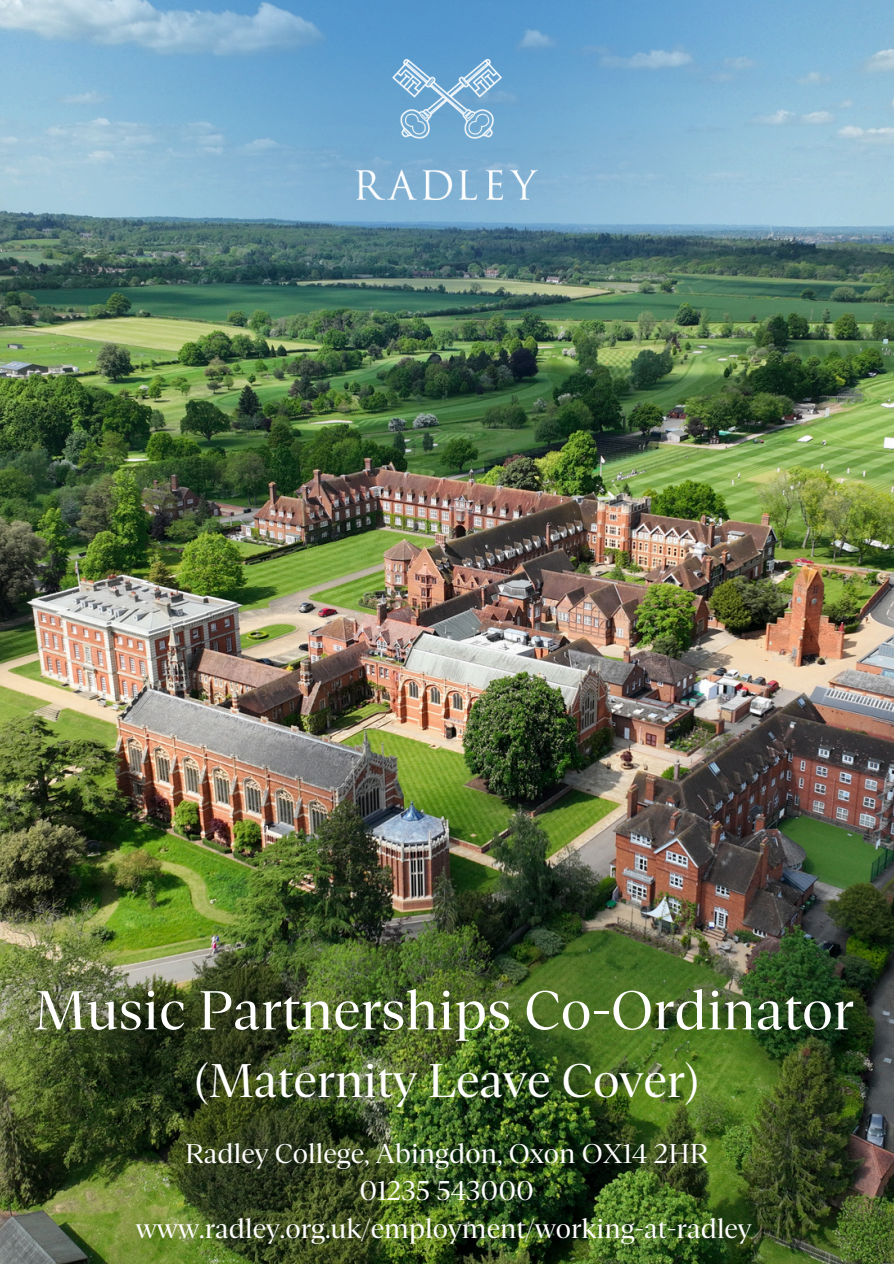
<style>
.page{position:relative;width:894px;height:1264px;background:#fff}
.page>*{position:absolute;margin:0;border:0;box-sizing:border-box;transform-origin:0 0}
.t1{font:54.45px "Gestura Headline";color:#fff}
.t2{font:46.95px "Gestura Headline";color:#fff}
.t3{font:27px "Gestura Headline";color:#fff}
</style>
<div class="page">
<img style="left:0;top:476px;width:893px;height:787px">
<img style="left:0;top:0;width:893px;height:476px">
<img style="left:356px;top:60px;width:181px;height:139px">
<h1 class="t1" style="left:34px;top:978px;width:821px">Music Partnerships Co-Ordinator</h1>
<p class="t2" style="left:194px;top:1053px;width:506px">(Maternity Leave Cover)</p>
<p class="t3" style="left:185px;top:1138px;width:525px">Radley College, Abingdon, Oxon OX14 2HR</p>
<p class="t3" style="left:359px;top:1175px;width:176px">01235 543000</p>
<p class="t3" style="left:136px;top:1212px;width:617px">www.radley.org.uk/employment/working-at-radley</p>
</div>
